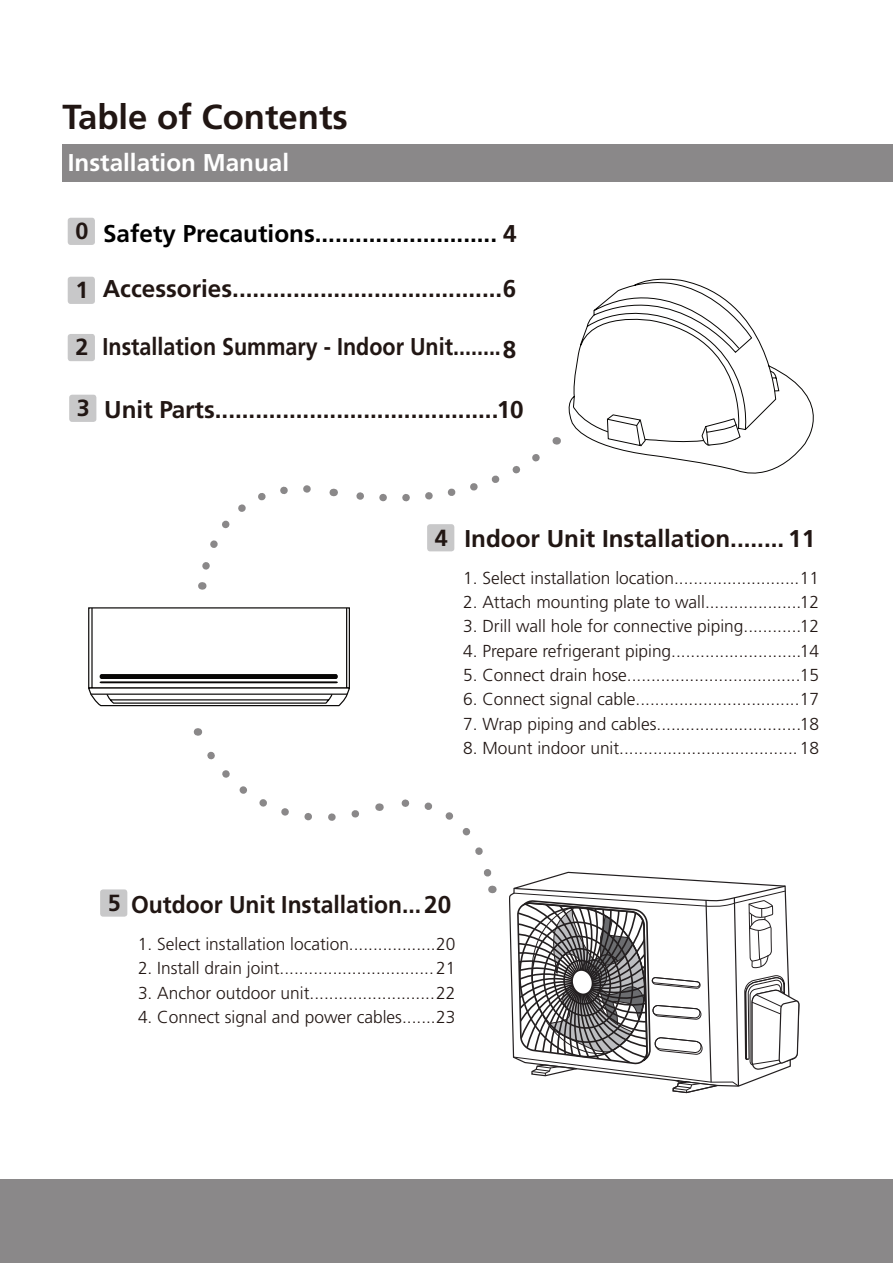
<style>
.page{position:relative;width:893px;height:1263px;background:#fff}
.page>*{position:absolute;margin:0;border:0;box-sizing:border-box;transform-origin:0 0}
.t1{font:700 34.65px "Frutiger LT Std";color:#211613}
.t2{font:700 24.3px "Frutiger LT Std";color:#211613}
.t3{font:700 24.3px "Frutiger LT Std";color:#000}
.t4{font:700 24.3px "Frutiger LT Std";color:#211613;scale:.89 1}
.t5{font:700 24.3px "Frutiger LT Std";color:#211613;scale:.94 1}
.t6{font:700 24.3px "Frutiger LT Std";color:#fff}
.t7{font:700 23.4px "Frutiger LT Std";color:#211613}
.t8{font:300 17.4px "Frutiger";color:#211613}
.s1{font-size:23.4px;color:#211613}
.s2{color:#211613}
.s3{font-size:23.4px}
</style>
<div class="page">
<div style="left:0;top:1179px;width:893px;height:84px;background:#8a8889"></div>
<div style="left:63px;top:144px;width:830px;height:38px;background:#8a8889"></div>
<div style="left:68px;top:218px;width:27px;height:27px;background:#c8c8c9;border-radius:3px"></div>
<svg style="left:569px;top:278px;width:245px;height:196px"></svg>
<svg style="left:606px;top:414px;width:40px;height:33px"></svg>
<svg style="left:701px;top:370px;width:79px;height:96px"></svg>
<div style="left:68px;top:277px;width:27px;height:27px;background:#c8c8c9;border-radius:3px"></div>
<div style="left:100px;top:889px;width:27px;height:28px;background:#c8c8c9;border-radius:3px"></div>
<div style="left:68px;top:334px;width:27px;height:27px;background:#c8c8c9;border-radius:3px"></div>
<div style="left:427px;top:524px;width:27px;height:27px;background:#c8c8c9;border-radius:3px"></div>
<svg style="left:198px;top:485px;width:113px;height:105px"></svg>
<svg style="left:333px;top:454px;width:207px;height:48px"></svg>
<svg style="left:207px;top:751px;width:173px;height:70px"></svg>
<svg style="left:401px;top:799px;width:96px;height:94px"></svg>
<div style="left:69px;top:395px;width:27px;height:27px;background:#c8c8c9;border-radius:3px"></div>
<svg style="left:88px;top:607px;width:262px;height:100px"></svg>
<div style="left:100px;top:674px;width:238px;height:5px;background:#070605;border-radius:2px"></div>
<svg style="left:509px;top:893px;width:178px;height:201px"></svg>
<svg style="left:513px;top:871px;width:287px;height:222px"></svg>
<h1 class="t1" style="left:63px;top:96px;width:287px">Table of Contents</h1>
<h2 class="t6" style="left:68px;top:148px;width:223px">Installation Manual</h2>
<h2 class="t3" style="left:75px;top:220px;width:443px"><span class="s1">0</span> Safety Precautions........................... <span class="s2">4</span></h2>
<h3 class="t7" style="left:75px;top:276px;width:14px">1</h3>
<h2 class="t2" style="left:103px;top:275px;width:415px">Accessories........................................ 6</h2>
<h3 class="t7" style="left:75px;top:333px;width:14px">2</h3>
<h2 class="t4" style="left:103px;top:333px;width:466px">Installation Summary - Indoor Unit........8</h2>
<h2 class="t2" style="left:77px;top:396px;width:448px"><span class="s3">3</span> Unit Parts..........................................10</h2>
<h3 class="t7" style="left:435px;top:524px;width:14px">4</h3>
<h2 class="t2" style="left:464px;top:524px;width:352px">Indoor Unit Installation........ 11</h2>
<p class="t8" style="left:463px;top:568px;width:357px">1. Select installation location..........................11</p>
<p class="t8" style="left:463px;top:592px;width:357px">2. Attach mounting plate to wall....................12</p>
<p class="t8" style="left:463px;top:617px;width:357px">3. Drill wall hole for connective piping............12</p>
<p class="t8" style="left:463px;top:641px;width:357px">4. Prepare refrigerant piping...........................14</p>
<p class="t8" style="left:463px;top:665px;width:357px">5. Connect drain hose....................................15</p>
<p class="t8" style="left:463px;top:689px;width:357px">6. Connect signal cable..................................17</p>
<p class="t8" style="left:463px;top:714px;width:357px">7. Wrap piping and cables..............................18</p>
<p class="t8" style="left:463px;top:738px;width:357px">8. Mount indoor unit.....................................18</p>
<h3 class="t7" style="left:108px;top:889px;width:14px">5</h3>
<h2 class="t5" style="left:131px;top:890px;width:342px">Outdoor Unit Installation...20</h2>
<p class="t8" style="left:138px;top:934px;width:319px">1. Select installation location..................20</p>
<p class="t8" style="left:138px;top:958px;width:319px">2. Install drain joint................................21</p>
<p class="t8" style="left:138px;top:983px;width:319px">3. Anchor outdoor unit..........................22</p>
<p class="t8" style="left:138px;top:1007px;width:319px">4. Connect signal and power cables.......23</p>
</div>
